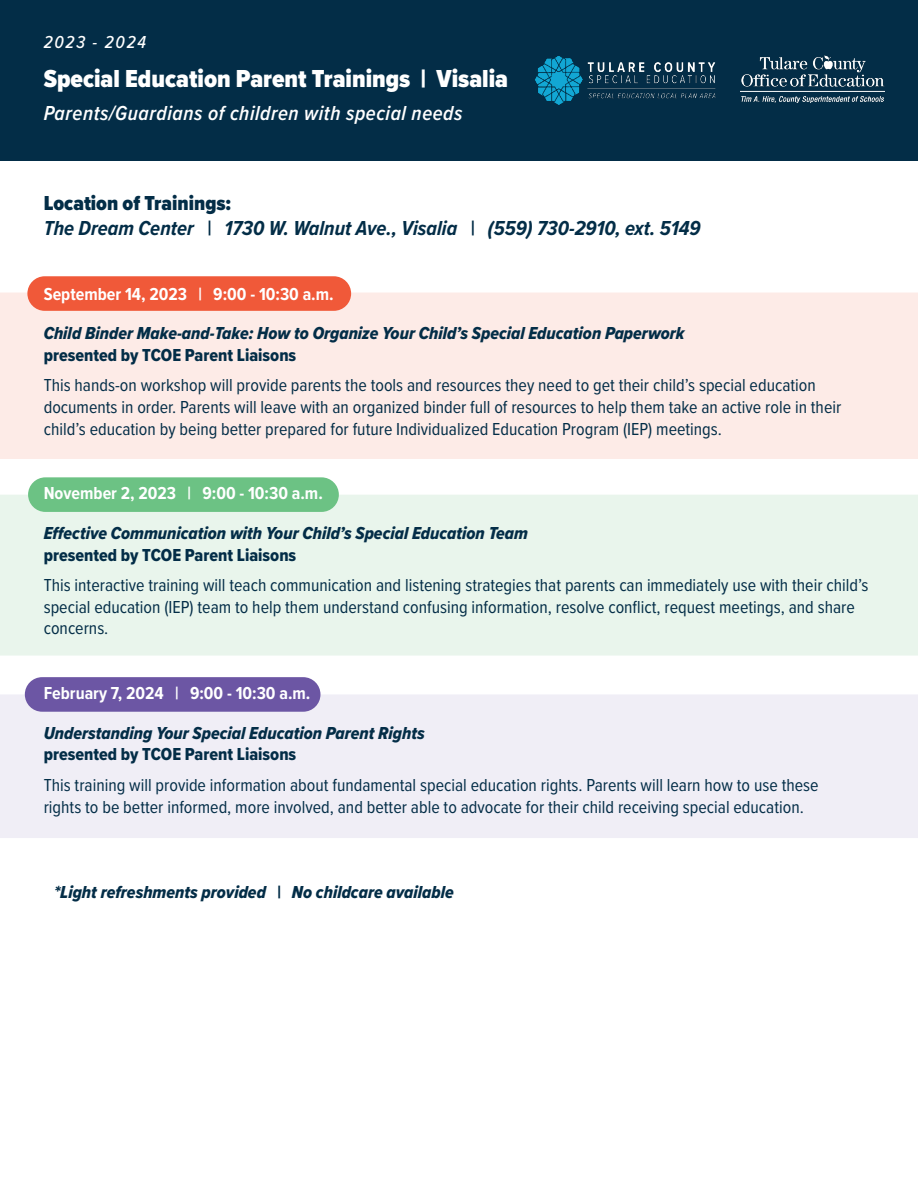
<style>
.page{position:relative;width:918px;height:1188px;background:#fff}
.page>*{position:absolute;margin:0;border:0;box-sizing:border-box;transform-origin:0 0}
.t1{font:900 25.5px "Proxima Nova Cond";color:#fff}
.t2{font:italic 700 21px "Proxima Nova Cond";color:#032d47}
.t3{font:italic 600 21px "Proxima Nova Cond";letter-spacing:.025em;color:#fff}
.t4{font:900 21px "Proxima Nova Cond";color:#032d47}
.t5{font:18px/21.6px "Proxima Nova Cond";color:#032d47}
.t6{font:18px "Proxima Nova Cond Extrabld It";color:#032d47}
.t7{font:700 18px "Proxima Nova Cond";color:#fff}
.t8{font:18px "Proxima Nova Cond Extrabld";color:#032d47}
.t9{font:italic 500 18px "Proxima Nova Cond";letter-spacing:.1em;color:#fff}
</style>
<div class="page">
<div style="left:0;top:694px;width:918px;height:144px;background:#f0eef6"></div>
<div style="left:0;top:495px;width:918px;height:161px;background:#e9f5ec"></div>
<div style="left:0;top:292px;width:918px;height:167px;background:#fdebe7"></div>
<div style="left:0;top:0;width:918px;height:161px;background:#032d47"></div>
<div style="left:28px;top:477px;width:311px;height:35px;background:#6cc284;border-radius:17px"></div>
<div style="left:25px;top:677px;width:295px;height:35px;background:#6c56a4;border-radius:17px"></div>
<div style="left:27px;top:276px;width:324px;height:35px;background:#f05939;border-radius:17px"></div>
<img style="left:535px;top:56px;width:181px;height:49px">
<img style="left:741px;top:55px;width:144px;height:47px">
<p class="t9" style="left:44px;top:29px;width:104px">2023 - 2024</p>
<p class="t1" style="left:44px;top:60px;width:466px">Special Education Parent Trainings | Visalia</p>
<p class="t3" style="left:44px;top:98px;width:420px">Parents/Guardians of children with special needs</p>
<p class="t4" style="left:44px;top:187px;width:189px">Location of Trainings:</p>
<p class="t2" style="left:44px;top:212px;width:658px">The Dream Center | 1730 W. Walnut Ave., Visalia | (559) 730-2910, ext. 5149</p>
<p class="t7" style="left:44px;top:280px;width:292px">September 14, 2023 | 9:00 - 10:30 a.m.</p>
<p class="t6" style="left:44px;top:320px;width:642px">Child Binder Make-and-Take: How to Organize Your Child’s Special Education Paperwork</p>
<p class="t8" style="left:44px;top:342px;width:254px">presented by TCOE Parent Liaisons</p>
<p class="t5" style="left:44px;top:374px;width:774px">This hands-on workshop will provide parents the tools and resources they need to get their child’s special education</p>
<p class="t5" style="left:44px;top:396px;width:799px">documents in order. Parents will leave with an organized binder full of resources to help them take an active role in their child’s education by being better prepared for future Individualized Education Program (IEP) meetings.</p>
<p class="t7" style="left:44px;top:480px;width:281px">November 2, 2023 | 9:00 - 10:30 a.m.</p>
<p class="t6" style="left:44px;top:520px;width:486px">Effective Communication with Your Child’s Special Education Team</p>
<p class="t8" style="left:44px;top:541px;width:254px">presented by TCOE Parent Liaisons</p>
<p class="t5" style="left:44px;top:574px;width:826px">This interactive training will teach communication and listening strategies that parents can immediately use with their child’s special education (IEP) team to help them understand confusing information, resolve conflict, request meetings, and share concerns.</p>
<p class="t7" style="left:44px;top:680px;width:268px">February 7, 2024 | 9:00 - 10:30 a.m.</p>
<p class="t6" style="left:44px;top:720px;width:383px">Understanding Your Special Education Parent Rights</p>
<p class="t8" style="left:44px;top:741px;width:254px">presented by TCOE Parent Liaisons</p>
<p class="t5" style="left:44px;top:774px;width:776px">This training will provide information about fundamental special education rights. Parents will learn how to use these</p>
<p class="t5" style="left:44px;top:795px;width:762px">rights to be better informed, more involved, and better able to advocate for their child receiving special education.</p>
<p class="t6" style="left:54px;top:878px;width:401px">*Light refreshments provided | No childcare available</p>
</div>
